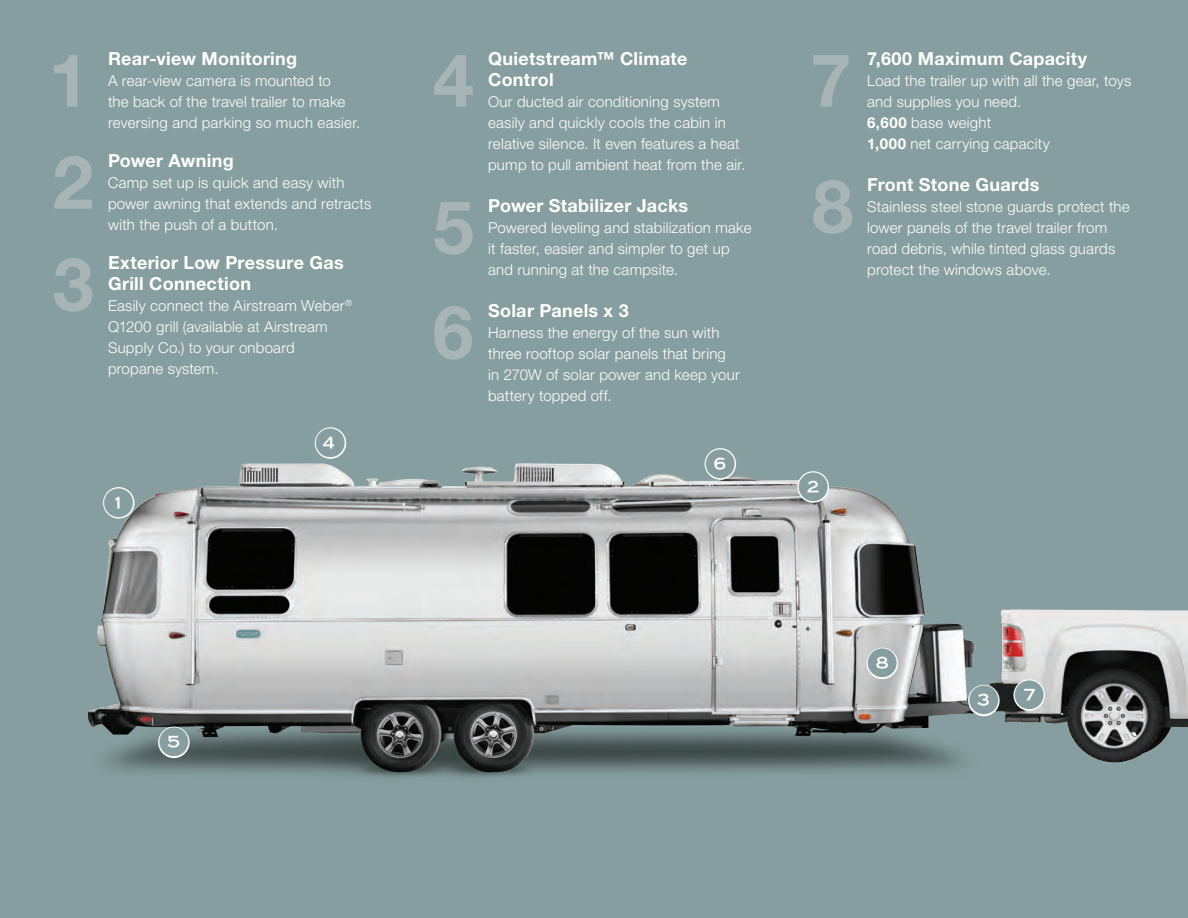
<style>
.page{position:relative;width:1188px;height:918px;background:#869e9f}
.page>*{position:absolute;margin:0;border:0;box-sizing:border-box;transform-origin:0 0}
.Paragraph_Style_1{font:700 73.8px "Helvetica Neue LT Std";color:#a7b5b6}
.Paragraph_Style_1-2{font:700 18px/21px "Helvetica Neue LT Std";letter-spacing:.015em;color:#fff}
.Paragraph_Style_1-3{font:300 15px/21px "Helvetica Neue LT Std";letter-spacing:.015em;color:#fff}
.s1{font-weight:700}
</style>
<div class="page">
<img style="left:87px;top:437px;width:1101px;height:341px">
<div style="left:315px;top:427px;width:31px;height:32px;border:6px solid #fff;border-radius:50%"></div>
<div style="left:103px;top:487px;width:32px;height:32px;border:6px solid #fff;border-radius:50%"></div>
<div style="left:797px;top:471px;width:32px;height:32px;border:6px solid #fff;border-radius:50%"></div>
<div style="left:968px;top:685px;width:32px;height:31px;border:6px solid #fff;border-radius:50%"></div>
<div style="left:705px;top:448px;width:31px;height:32px;border:6px solid #fff;border-radius:50%"></div>
<div style="left:158px;top:727px;width:32px;height:31px;border:6px solid #fff;border-radius:50%"></div>
<div style="left:1013px;top:679px;width:32px;height:32px;border:6px solid #fff;border-radius:50%"></div>
<div style="left:867px;top:648px;width:31px;height:31px;border:6px solid #fff;border-radius:50%"></div>
<svg style="left:104px;top:488px;width:29px;height:29px"></svg>
<svg style="left:799px;top:472px;width:29px;height:29px"></svg>
<svg style="left:706px;top:449px;width:29px;height:29px"></svg>
<svg style="left:159px;top:728px;width:29px;height:29px"></svg>
<svg style="left:1015px;top:680px;width:29px;height:29px"></svg>
<svg style="left:868px;top:649px;width:29px;height:29px"></svg>
<svg style="left:316px;top:428px;width:29px;height:29px"></svg>
<svg style="left:969px;top:686px;width:29px;height:29px"></svg>
<p class="Paragraph_Style_1" style="left:49px;top:35px;width:43px">1</p>
<p class="Paragraph_Style_1-2" style="left:108px;top:47px;width:191px">Rear-view Monitoring</p>
<p class="Paragraph_Style_1-3" style="left:108px;top:70px;width:254px">A rear-view camera is mounted to<br>the back of the travel trailer to make reversing and parking so much easier.</p>
<p class="Paragraph_Style_1" style="left:52px;top:137px;width:43px">2</p>
<p class="Paragraph_Style_1-2" style="left:108px;top:149px;width:127px">Power Awning</p>
<p class="Paragraph_Style_1-3" style="left:108px;top:172px;width:265px">Camp set up is quick and easy with power awning that extends and retracts with the push of a button.</p>
<p class="Paragraph_Style_1" style="left:53px;top:239px;width:43px">3</p>
<p class="Paragraph_Style_1-2" style="left:108px;top:251px;width:237px">Exterior Low Pressure Gas<br>Grill Connection</p>
<p class="Paragraph_Style_1-3" style="left:108px;top:295px;width:246px">Easily connect the Airstream Weber<sup>®<br></sup>Q1200 grill (available at Airstream<br>Supply Co.) to your onboard propane system.</p>
<p class="Paragraph_Style_1" style="left:433px;top:35px;width:43px">4</p>
<p class="Paragraph_Style_1-2" style="left:488px;top:47px;width:201px">Quietstream™ Climate<br>Control</p>
<p class="Paragraph_Style_1-3" style="left:488px;top:91px;width:259px">Our ducted air conditioning system easily and quickly cools the cabin in relative silence. It even features a heat pump to pull ambient heat from the air.</p>
<p class="Paragraph_Style_1" style="left:433px;top:182px;width:43px">5</p>
<p class="Paragraph_Style_1-2" style="left:488px;top:194px;width:201px">Power Stabilizer Jacks</p>
<p class="Paragraph_Style_1-3" style="left:488px;top:217px;width:265px">Powered leveling and stabilization make it faster, easier and simpler to get up and running at the campsite.</p>
<p class="Paragraph_Style_1" style="left:433px;top:287px;width:43px">6</p>
<p class="Paragraph_Style_1-2" style="left:488px;top:299px;width:142px">Solar Panels x 3</p>
<p class="Paragraph_Style_1-3" style="left:488px;top:322px;width:253px">Harness the energy of the sun with three rooftop solar panels that bring in 270W of solar power and keep your battery topped off.</p>
<p class="Paragraph_Style_1" style="left:810px;top:35px;width:43px">7</p>
<p class="Paragraph_Style_1-2" style="left:867px;top:47px;width:222px">7,600 Maximum Capacity</p>
<p class="Paragraph_Style_1-3" style="left:867px;top:70px;width:265px">Load the trailer up with all the gear, toys and supplies you need.</p>
<p class="Paragraph_Style_1-3" style="left:867px;top:112px;width:125px"><span class="s1">6,600</span> base weight</p>
<p class="Paragraph_Style_1-3" style="left:867px;top:133px;width:184px"><span class="s1">1,000</span> net carrying capacity</p>
<p class="Paragraph_Style_1" style="left:812px;top:161px;width:43px">8</p>
<p class="Paragraph_Style_1-2" style="left:867px;top:173px;width:174px">Front Stone Guards</p>
<p class="Paragraph_Style_1-3" style="left:867px;top:196px;width:264px">Stainless steel stone guards protect the lower panels of the travel trailer from road debris, while tinted glass guards protect the windows above.</p>
</div>
